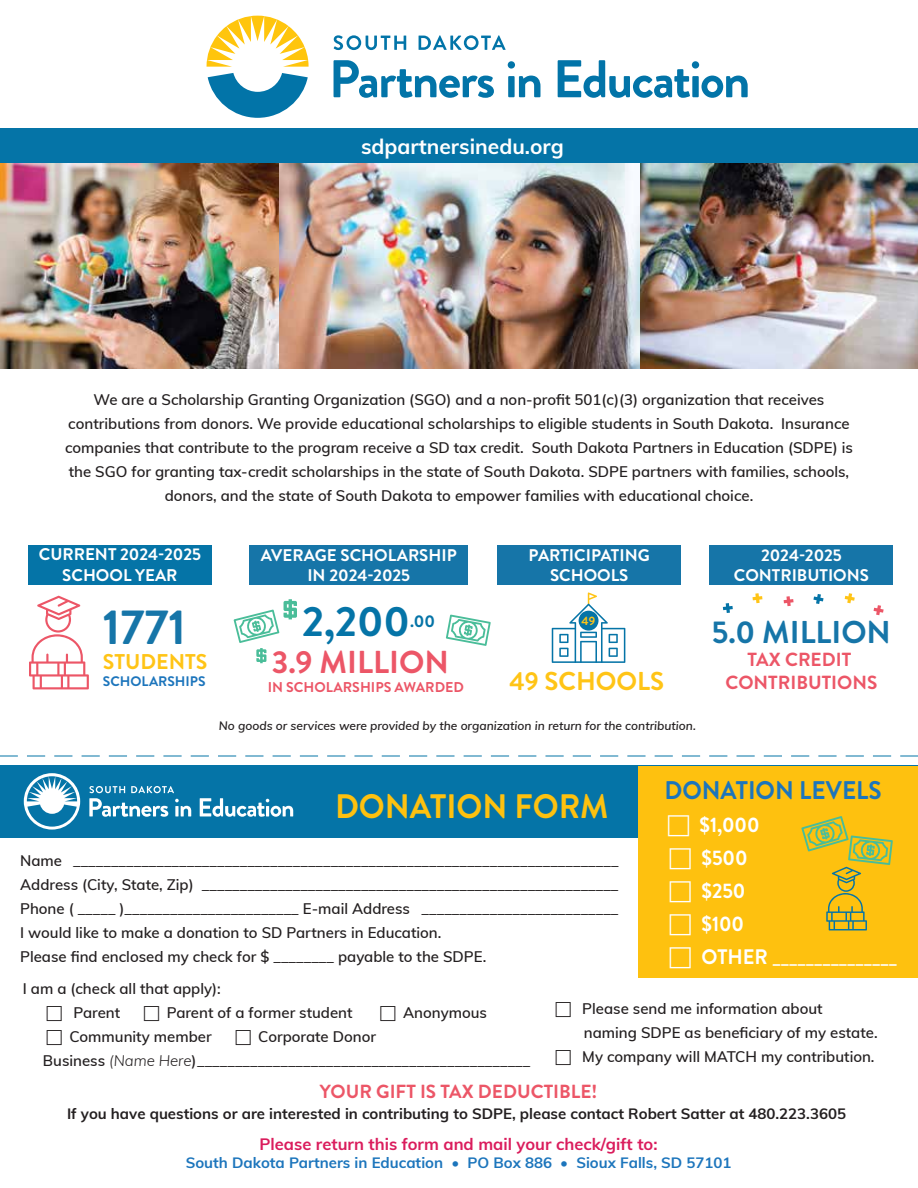
<style>
.page{position:relative;width:918px;height:1188px;background:#fff}
.page>*{position:absolute;margin:0;border:0;box-sizing:border-box;transform-origin:0 0}
.t1{font:700 49.2px "Brandon Grotesque";color:#1675a8}
.t2{font:700 42.3px "Brandon Grotesque";color:#0574a7}
.t3{font:700 33.9px "Brandon Grotesque";color:#fec10f;scale:.95 1}
.t4{font:700 31.65px "Brandon Grotesque";color:#ec5667}
.t5{font:700 31.5px "Brandon Grotesque";color:#1675a8}
.t6{font:700 25.8px "Brandon Grotesque";color:#ffc416}
.t7{font:700 25.5px "Brandon Grotesque";color:#1c75bc;scale:.95 1}
.t8{font:700 21.3px "Brandon Grotesque";color:#ffc416}
.t9{font:700 21px/33px "Brandon Grotesque";color:#fff;scale:.95 1}
.t10{font:700 21px "Muli";color:#fff}
.t11{font:700 18.9px/22.8px "Brandon Grotesque";color:#ec5667;text-align:center}
.t12{font:700 16.95px/20.2px "Brandon Grotesque";color:#fff;text-align:center}
.t13{font:700 16.95px "Brandon Grotesque";color:#0574a7}
.t14{font:700 16.5px "Muli";color:#da1c5c}
.t15{font:600 15px/24px "Muli";color:#231f20}
.t16{font:700 15px "Muli";color:#231f20}
.t17{font:700 15px "Muli";color:#1c75bc}
.t18{font:700 14.25px "Brandon Grotesque";color:#ec5667}
.t19{font:700 13.8px "Brandon Grotesque";color:#1c75bc}
.t20{font:italic 600 12px "Muli";color:#231f20}
.t21{font:700 12px "Brandon Grotesque";color:#ffc416}
.s1{font-weight:300;font-style:italic}
</style>
<div class="page">
<div style="left:0;top:129px;width:918px;height:104px;background:#0574a7"></div>
<div style="left:0;top:766px;width:918px;height:72px;background:#0574a7"></div>
<svg style="left:89px;top:786px;width:102px;height:31px"></svg>
<svg style="left:200px;top:798px;width:93px;height:19px"></svg>
<svg style="left:24px;top:773px;width:56px;height:57px"></svg>
<div style="left:249px;top:545px;width:219px;height:40px;background:#1675a8"></div>
<svg style="left:446px;top:615px;width:45px;height:31px"></svg>
<svg style="left:874px;top:605px;width:10px;height:10px"></svg>
<svg style="left:845px;top:593px;width:10px;height:10px"></svg>
<svg style="left:813px;top:594px;width:11px;height:10px"></svg>
<svg style="left:784px;top:596px;width:10px;height:10px"></svg>
<svg style="left:753px;top:593px;width:9px;height:10px"></svg>
<svg style="left:723px;top:603px;width:10px;height:10px"></svg>
<svg style="left:29px;top:596px;width:60px;height:93px"></svg>
<div style="left:28px;top:545px;width:183px;height:40px;background:#0574a7"></div>
<div style="left:497px;top:545px;width:184px;height:40px;background:#1675a8"></div>
<div style="left:709px;top:545px;width:184px;height:40px;background:#1675a8"></div>
<svg style="left:552px;top:592px;width:73px;height:71px"></svg>
<svg style="left:334px;top:35px;width:72px;height:15px"></svg>
<svg style="left:419px;top:35px;width:87px;height:15px"></svg>
<svg style="left:334px;top:60px;width:160px;height:38px"></svg>
<svg style="left:508px;top:61px;width:32px;height:36px"></svg>
<svg style="left:558px;top:60px;width:190px;height:38px"></svg>
<svg style="left:208px;top:73px;width:100px;height:45px"></svg>
<svg style="left:207px;top:16px;width:102px;height:51px"></svg>
<div style="left:639px;top:766px;width:279px;height:211px;background:#fec10f"></div>
<svg style="left:0;top:756px;width:918px;height:1px"></svg>
<svg style="left:801px;top:816px;width:92px;height:114px"></svg>
<svg style="left:234px;top:599px;width:63px;height:64px"></svg>
<img style="left:0;top:163px;width:918px;height:205px">
<h3 class="t10" style="left:361px;top:131px;width:204px">sdpartnersinedu.org</h3>
<p class="t15" style="left:65px;top:387px;width:789px;text-align:center">We are a Scholarship Granting Organization (SGO) and a non-profit 501(c)(3) organization that receives contributions from donors. We provide educational scholarships to eligible students in South Dakota. Insurance companies that contribute to the program receive a SD tax credit. South Dakota Partners in Education (SDPE) is the SGO for granting tax-credit scholarships in the state of South Dakota. SDPE partners with families, schools, donors, and the state of South Dakota to empower families with educational choice.</p>
<p class="t12" style="left:39px;top:545px;width:164px">CURRENT 2024-2025<br>SCHOOL YEAR</p>
<p class="t12" style="left:529px;top:546px;width:123px">PARTICIPATING<br>SCHOOLS</p>
<p class="t12" style="left:734px;top:546px;width:137px">2024-2025<br>CONTRIBUTIONS</p>
<p class="t12" style="left:261px;top:546px;width:197px">AVERAGE SCHOLARSHIP<br>IN 2024-2025</p>
<h1 class="t1" style="left:103px;top:592px;width:85px">1771</h1>
<h3 class="t8" style="left:103px;top:647px;width:106px">STUDENTS</h3>
<p class="t19" style="left:103px;top:671px;width:104px">SCHOLARSHIPS</p>
<h2 class="t2" style="left:302px;top:592px;width:109px">2,200</h2>
<p class="t13" style="left:410px;top:609px;width:27px">.00</p>
<h3 class="t4" style="left:272px;top:640px;width:178px">3.9 MILLION</h3>
<p class="t18" style="left:268px;top:677px;width:198px">IN SCHOLARSHIPS AWARDED</p>
<p class="t21" style="left:582px;top:612px;width:15px">49</p>
<h3 class="t6" style="left:509px;top:663px;width:156px">49 SCHOOLS</h3>
<p class="t20" style="left:219px;top:717px;width:478px">No goods or services were provided by the organization in return for the contribution.</p>
<h3 class="t5" style="left:712px;top:610px;width:180px">5.0 MILLION</h3>
<p class="t11" style="left:726px;top:648px;width:153px">TAX CREDIT<br>CONTRIBUTIONS</p>
<h3 class="t3" style="left:335px;top:783px;width:289px">DONATION FORM</h3>
<p class="t15" style="left:20px;top:848px;width:600px">Name ________________________________________________________________________ Address (City, State, Zip) _______________________________________________________ Phone ( _____ )_______________________ E-mail Address __________________________ I would like to make a donation to SD Partners in Education.<br>Please find enclosed my check for $ ________ payable to the SDPE.</p>
<h3 class="t7" style="left:664px;top:772px;width:230px">DONATION LEVELS</h3>
<h3 class="t9" style="left:700px;top:809px;width:210px">$1,000<br>$500<br>$250<br>$100<br>OTHER _______________</h3>
<p class="t15" style="left:73px;top:976px;width:149px;text-indent:-51px">I am a (check all that apply):<br>Parent</p>
<p class="t15" style="left:167px;top:1000px;width:187px">Parent of a former student</p>
<p class="t15" style="left:403px;top:1000px;width:85px">Anonymous</p>
<p class="t15" style="left:69px;top:1024px;width:144px">Community member</p>
<p class="t15" style="left:43px;top:1024px;width:489px;text-indent:215px">Corporate Donor<br>Business <span class="s1">(Name Here</span>)____________________________________________</p>
<p class="t15" style="left:582px;top:996px;width:297px">Please send me information about naming SDPE as beneficiary of my estate.<br>My company will MATCH my contribution.</p>
<p class="t11" style="left:320px;top:1080px;width:279px">YOUR GIFT IS TAX DEDUCTIBLE!</p>
<p class="t16" style="left:67px;top:1103px;width:781px">If you have questions or are interested in contributing to SDPE, please contact Robert Satter at 480.223.3605</p>
<p class="t14" style="left:260px;top:1132px;width:399px">Please return this form and mail your check/gift to:</p>
<p class="t17" style="left:186px;top:1152px;width:547px">South Dakota Partners in Education • PO Box 886 • Sioux Falls, SD 57101</p>
</div>
